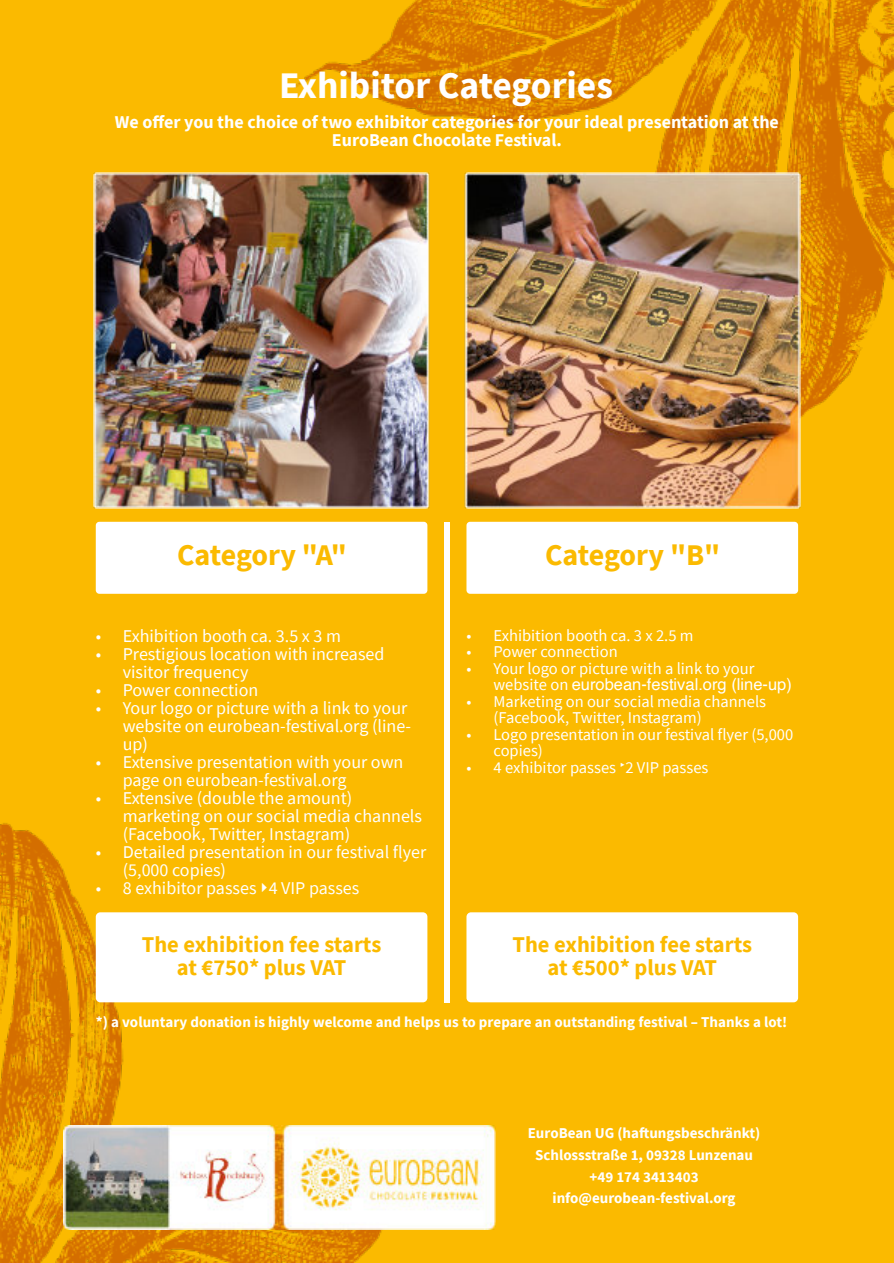
<style>
.page{position:relative;width:894px;height:1263px;background:#fff}
.page>*{position:absolute;margin:0;border:0;box-sizing:border-box;transform-origin:0 0}
.t1{font:700 37.5px "Source Sans Pro";color:#fff}
.t2{font:700 30px "Source Sans Pro";letter-spacing:-.01em;color:#fbba00}
.t3{font:700 22.5px/22.5px "Source Sans Pro";color:#fbba00;text-align:center}
.t4{font:18px/18px "Source Sans Pro";color:#fff}
.t5{font:700 18px/18px "Source Sans Pro";color:#fff;text-align:center}
.t6{font:16.5px/16.5px "Source Sans Pro";color:#fff}
.t7{font:16.5px "Helvetica";color:#fff}
.t8{font:700 15px/21.6px "Source Sans Pro";color:#fff;text-align:center}
.s1{font-family:"Lucida Grande"}
.s2{font-family:"Source Sans Pro"}
.s3{font-family:"Helvetica"}
</style>
<div class="page">
<img style="left:0;top:0;width:893px;height:1263px">
<div style="left:96px;top:912px;width:331px;height:90px;background:#fff;border-radius:5px"></div>
<div style="left:466px;top:912px;width:332px;height:90px;background:#fff;border-radius:4px"></div>
<div style="left:96px;top:522px;width:331px;height:72px;background:#fff;border-radius:4px"></div>
<div style="left:466px;top:522px;width:332px;height:72px;background:#fff;border-radius:4px"></div>
<img style="left:94px;top:172px;width:706px;height:336px">
<div style="left:444px;top:522px;width:5px;height:480px;background:#fff"></div>
<img style="left:63px;top:1126px;width:432px;height:103px">
<h1 class="t1" style="left:279px;top:70px;width:335px">Exhibitor Categories</h1>
<p class="t5" style="left:115px;top:115px;width:665px">We offer you the choice of two exhibitor categories for your ideal presentation at the<br>EuroBean Chocolate Festival.</p>
<h2 class="t2" style="left:177px;top:542px;width:171px">Category "A"</h2>
<h2 class="t2" style="left:545px;top:542px;width:177px">Category "B"</h2>
<p class="t4" style="left:96px;top:628px;width:247px">• Exhibition booth ca. 3.5 x 3 m</p>
<p class="t4" style="left:123px;top:646px;width:263px;text-indent:-27px">• Prestigious location with increased visitor frequency</p>
<p class="t4" style="left:96px;top:682px;width:164px">• Power connection</p>
<p class="t4" style="left:123px;top:700px;width:290px;text-indent:-27px">• Your logo or picture with a link to your website on eurobean-festival.org (line&shy;up)</p>
<p class="t4" style="left:123px;top:754px;width:282px;text-indent:-27px">• Extensive presentation with your own page on eurobean-festival.org</p>
<p class="t4" style="left:123px;top:790px;width:301px;text-indent:-27px">• Extensive (double the amount) marketing on our social media channels (Facebook, Twitter, Instagram)</p>
<p class="t4" style="left:123px;top:844px;width:305px;text-indent:-27px">• Detailed presentation in our festival flyer (5,000 copies)</p>
<p class="t4" style="left:96px;top:880px;width:265px">• 8 exhibitor passes <span class="s1">‣</span>4 VIP passes</p>
<p class="t6" style="left:466px;top:628px;width:228px">• Exhibition booth ca. 3 x 2.5 m</p>
<p class="t6" style="left:466px;top:645px;width:153px">• Power connection</p>
<p class="t6" style="left:466px;top:661px;width:289px">• Your logo or picture with a link to your</p>
<p class="t7" style="left:493px;top:678px;width:300px"><span class="s2">website on</span> eurobean-festival.org (line-up)</p>
<p class="t6" style="left:493px;top:694px;width:274px;text-indent:-27px">• Marketing on our social media channels (Facebook, Twitter, Instagram)</p>
<p class="t6" style="left:493px;top:727px;width:301px;text-indent:-27px">• Logo presentation in our festival flyer (5,000 copies)</p>
<p class="t6" style="left:466px;top:760px;width:243px">• 4 exhibitor passes <span class="s3">‣</span>2 VIP passes</p>
<p class="t3" style="left:142px;top:935px;width:241px">The exhibition fee starts at €750* plus VAT</p>
<p class="t3" style="left:512px;top:935px;width:241px">The exhibition fee starts at €500* plus VAT</p>
<p class="t8" style="left:96px;top:1012px;width:693px">*) a voluntary donation is highly welcome and helps us to prepare an outstanding festival – Thanks a lot!</p>
<p class="t8" style="left:527px;top:1124px;width:234px">EuroBean UG (haftungsbeschränkt)<br>Schlossstraße 1, 09328 Lunzenau +49 174 3413403 info@eurobean-festival.org</p>
</div>
